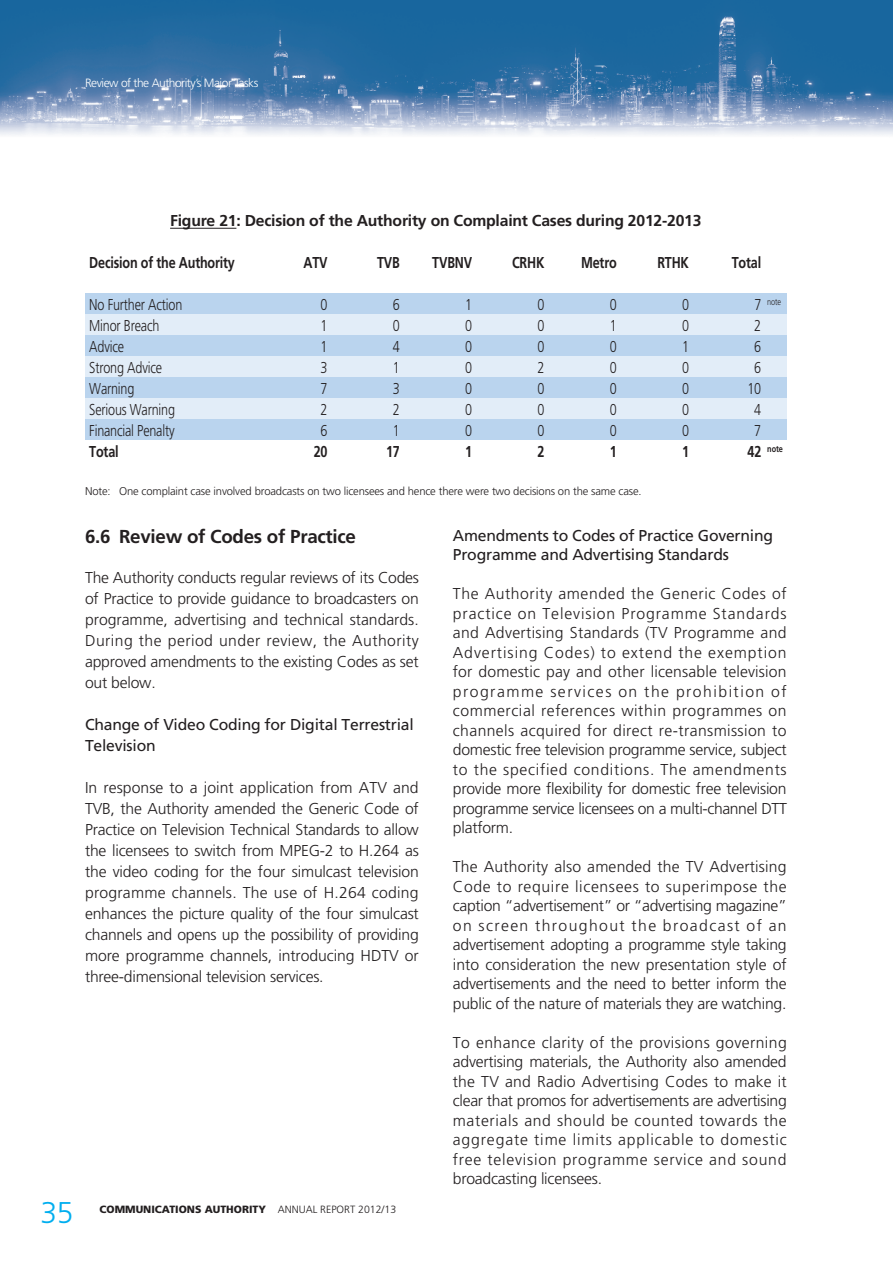
<style>
.page{position:relative;width:893px;height:1263px;background:#fff}
.page>*{position:absolute;margin:0;border:0;box-sizing:border-box;transform-origin:0 0}
.t1{font:300 30px "Frutiger";color:#00aeef}
.t2{font:700 18.75px "Frutiger";letter-spacing:-.015em;color:#231f20}
.t3{font:300 15.75px/19.5px "Frutiger";letter-spacing:-.015em;color:#231f20;text-align:justify}
.t4{font:300 15.75px "Frutiger";letter-spacing:-.015em;color:#231f20;scale:.8 1}
.t5{font:15.75px/21px "Frutiger";letter-spacing:-.015em;color:#231f20}
.t6{font:700 15.75px "Frutiger";letter-spacing:-.015em;color:#231f20;scale:.8 1}
.t7{font:700 15.75px "Frutiger";letter-spacing:-.015em;color:#231f20}
.t8{font:300 12px "Frutiger";letter-spacing:-.04em;color:#fff}
.t9{font:300 11.25px "Frutiger";letter-spacing:-.015em;color:#231f20}
.t10{font:900 10.5px "Frutiger";color:#231f20}
.t11{font:700 9.15px "Frutiger";color:#231f20;scale:.8 1}
.t12{font:300 9.15px "Frutiger";color:#231f20;scale:.8 1}
.s1{font-size:15.75px}
.s2{font-weight:300}
</style>
<div class="page">
<img style="left:0;top:0;width:893px;height:229px">
<div style="left:85px;top:314px;width:702px;height:21px;background:#e2edf8"></div>
<div style="left:85px;top:356px;width:702px;height:21px;background:#e2edf8"></div>
<div style="left:85px;top:398px;width:702px;height:21px;background:#e2edf8"></div>
<hr style="left:170px;top:228px;width:66px;height:1px;background:#231f20">
<div style="left:85px;top:293px;width:702px;height:21px;background:#bad4ee"></div>
<div style="left:85px;top:335px;width:702px;height:21px;background:#bad4ee"></div>
<div style="left:85px;top:377px;width:702px;height:21px;background:#bad4ee"></div>
<div style="left:85px;top:419px;width:702px;height:21px;background:#bad4ee"></div>
<p class="t8" style="left:85px;top:76px;width:175px">Review of the Authority’s Major Tasks</p>
<h1 class="t1" style="left:40px;top:1195px;width:34px">35</h1>
<p class="t7" style="left:170px;top:211px;width:533px">Figure 21: Decision of the Authority on Complaint Cases during 2012-2013</p>
<p class="t6" style="left:89px;top:253px;width:183px">Decision of the Authority</p>
<p class="t6" style="left:303px;top:253px;width:32px">ATV</p>
<p class="t6" style="left:377px;top:253px;width:30px">TVB</p>
<p class="t6" style="left:432px;top:253px;width:51px">TVBNV</p>
<p class="t6" style="left:512px;top:253px;width:42px">CRHK</p>
<p class="t6" style="left:581px;top:253px;width:46px">Metro</p>
<p class="t6" style="left:657px;top:253px;width:41px">RTHK</p>
<p class="t6" style="left:732px;top:253px;width:38px">Total</p>
<p class="t4" style="left:89px;top:296px;width:118px">No Further Action</p>
<p class="t4" style="left:321px;top:296px;width:10px">0</p>
<p class="t4" style="left:393px;top:296px;width:10px">6</p>
<p class="t4" style="left:465px;top:296px;width:10px">1</p>
<p class="t4" style="left:537px;top:296px;width:10px">0</p>
<p class="t4" style="left:610px;top:296px;width:10px">0</p>
<p class="t4" style="left:682px;top:296px;width:10px">0</p>
<p class="t12" style="left:754px;top:296px;width:35px"><span class="s1">7</span> note</p>
<p class="t4" style="left:89px;top:317px;width:89px">Minor Breach</p>
<p class="t4" style="left:321px;top:317px;width:10px">1</p>
<p class="t4" style="left:393px;top:317px;width:10px">0</p>
<p class="t4" style="left:465px;top:317px;width:10px">0</p>
<p class="t4" style="left:537px;top:317px;width:10px">0</p>
<p class="t4" style="left:610px;top:317px;width:10px">1</p>
<p class="t4" style="left:682px;top:317px;width:10px">0</p>
<p class="t4" style="left:754px;top:317px;width:10px">2</p>
<p class="t4" style="left:89px;top:338px;width:45px">Advice</p>
<p class="t4" style="left:321px;top:338px;width:10px">1</p>
<p class="t4" style="left:393px;top:338px;width:10px">4</p>
<p class="t4" style="left:465px;top:338px;width:10px">0</p>
<p class="t4" style="left:537px;top:338px;width:10px">0</p>
<p class="t4" style="left:610px;top:338px;width:10px">0</p>
<p class="t4" style="left:682px;top:338px;width:10px">1</p>
<p class="t4" style="left:754px;top:338px;width:10px">6</p>
<p class="t4" style="left:89px;top:359px;width:92px">Strong Advice</p>
<p class="t4" style="left:321px;top:359px;width:10px">3</p>
<p class="t4" style="left:393px;top:359px;width:10px">1</p>
<p class="t4" style="left:465px;top:359px;width:10px">0</p>
<p class="t4" style="left:537px;top:359px;width:10px">2</p>
<p class="t4" style="left:610px;top:359px;width:10px">0</p>
<p class="t4" style="left:682px;top:359px;width:10px">0</p>
<p class="t4" style="left:754px;top:359px;width:10px">6</p>
<p class="t4" style="left:89px;top:380px;width:58px">Warning</p>
<p class="t4" style="left:321px;top:380px;width:10px">7</p>
<p class="t4" style="left:393px;top:380px;width:10px">3</p>
<p class="t4" style="left:465px;top:380px;width:10px">0</p>
<p class="t4" style="left:537px;top:380px;width:10px">0</p>
<p class="t4" style="left:610px;top:380px;width:10px">0</p>
<p class="t4" style="left:682px;top:380px;width:10px">0</p>
<p class="t4" style="left:747px;top:380px;width:19px">10</p>
<p class="t4" style="left:89px;top:401px;width:109px">Serious Warning</p>
<p class="t4" style="left:321px;top:401px;width:10px">2</p>
<p class="t4" style="left:393px;top:401px;width:10px">2</p>
<p class="t4" style="left:465px;top:401px;width:10px">0</p>
<p class="t4" style="left:537px;top:401px;width:10px">0</p>
<p class="t4" style="left:610px;top:401px;width:10px">0</p>
<p class="t4" style="left:682px;top:401px;width:10px">0</p>
<p class="t4" style="left:754px;top:401px;width:10px">4</p>
<p class="t4" style="left:89px;top:422px;width:108px">Financial Penalty</p>
<p class="t4" style="left:321px;top:422px;width:10px">6</p>
<p class="t4" style="left:393px;top:422px;width:10px">1</p>
<p class="t4" style="left:465px;top:422px;width:10px">0</p>
<p class="t4" style="left:537px;top:422px;width:10px">0</p>
<p class="t4" style="left:610px;top:422px;width:10px">0</p>
<p class="t4" style="left:682px;top:422px;width:10px">0</p>
<p class="t4" style="left:754px;top:422px;width:10px">7</p>
<p class="t11" style="left:747px;top:443px;width:46px"><span class="s1">42</span> note</p>
<p class="t6" style="left:89px;top:442px;width:38px">Total</p>
<p class="t6" style="left:314px;top:442px;width:19px">20</p>
<p class="t6" style="left:386px;top:442px;width:19px">17</p>
<p class="t6" style="left:465px;top:442px;width:10px">1</p>
<p class="t6" style="left:537px;top:442px;width:10px">2</p>
<p class="t6" style="left:610px;top:442px;width:10px">1</p>
<p class="t6" style="left:682px;top:442px;width:10px">1</p>
<p class="t9" style="left:85px;top:485px;width:558px">Note: One complaint case involved broadcasts on two licensees and hence there were two decisions on the same case.</p>
<h4 class="t2" style="left:85px;top:526px;width:272px">6.6 Review of Codes of Practice</h4>
<p class="t3" style="left:85px;top:567px;width:335px;line-height:21px">The Authority conducts regular reviews of its Codes of Practice to provide guidance to broadcasters on programme, advertising and technical standards.<br>During the period under review, the Authority approved amendments to the existing Codes as set out below.</p>
<p class="t5" style="left:85px;top:714px;width:330px">Change of Video Coding for Digital Terrestrial<br>Television</p>
<p class="t3" style="left:85px;top:777px;width:335px;line-height:21px">In response to a joint application from ATV and TVB, the Authority amended the Generic Code of Practice on Television Technical Standards to allow the licensees to switch from MPEG-2 to H.264 as the video coding for the four simulcast television programme channels. The use of H.264 coding enhances the picture quality of the four simulcast channels and opens up the possibility of providing more programme channels, introducing HDTV or three-dimensional television services.</p>
<p class="t5" style="left:453px;top:525px;width:322px;line-height:19.5px">Amendments to Codes of Practice Governing<br>Programme and Advertising Standards</p>
<p class="t3" style="left:453px;top:584px;width:336px">The Authority amended the Generic Codes of practice on Television Programme Standards and Advertising Standards (TV Programme and Advertising Codes) to extend the exemption for domestic pay and other licensable television programme services on the prohibition of commercial references within programmes on channels acquired for direct re-transmission to domestic free television programme service, subject to the specified conditions. The amendments provide more flexibility for domestic free television programme service licensees on a multi-channel DTT platform.</p>
<p class="t3" style="left:453px;top:857px;width:335px">The Authority also amended the TV Advertising Code to require licensees to superimpose the caption “advertisement” or “advertising magazine” on screen throughout the broadcast of an advertisement adopting a programme style taking into consideration the new presentation style of advertisements and the need to better inform the public of the nature of materials they are watching.</p>
<p class="t3" style="left:453px;top:1033px;width:335px">To enhance clarity of the provisions governing advertising materials, the Authority also amended the TV and Radio Advertising Codes to make it clear that promos for advertisements are advertising materials and should be counted towards the aggregate time limits applicable to domestic free television programme service and sound broadcasting licensees.</p>
<p class="t10" style="left:99px;top:1203px;width:298px">COMMUNICATIONS AUTHORITY <span class="s2">ANNUAL REPORT 2012/13</span></p>
</div>
